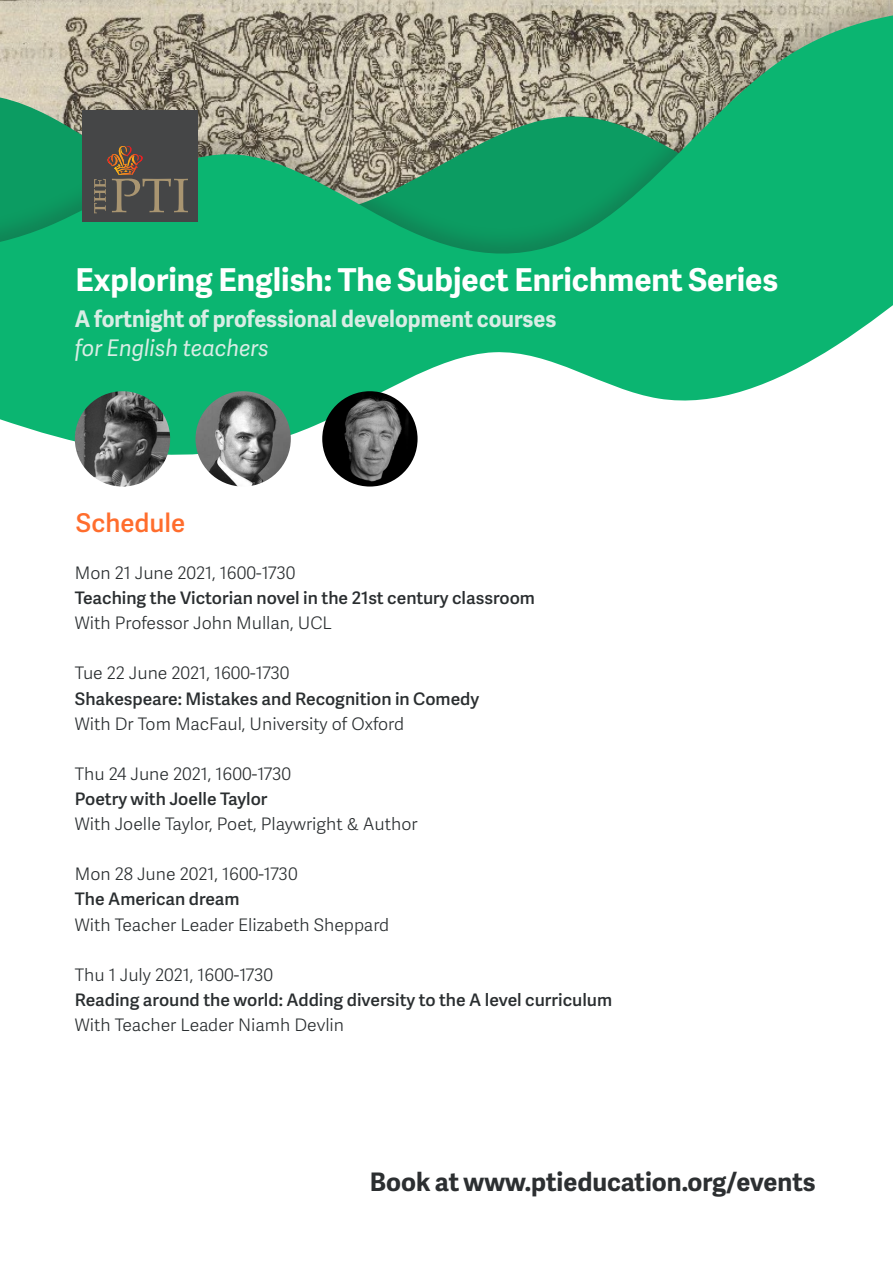
<style>
.page{position:relative;width:893px;height:1263px;background:#fff}
.page>*{position:absolute;margin:0;border:0;box-sizing:border-box;transform-origin:0 0}
.Box-1-Title-C1{font:700 31.5px "Adelle Sans";color:#fff}
.Box-1-Title-C1-2{font:25.8px "Adelle Sans Sb";color:#ff6d2d}
.Box-1-Title-C1-3{font:700 25.5px "Adelle Sans";color:#2c2f31}
.DIV-1-About{font:700 22.95px "Adelle Sans";color:#d9ede5;scale:.95 1}
.DIV-1-About-2{font:italic 22.95px "Adelle Sans";color:#d9ede5;scale:.95 1}
.DIV-1-About-3{font:17.25px "Adelle Sans Lt";color:#2a2e30}
.DIV-1-About-4{font:17.25px "Adelle Sans Sb";color:#2a2e30}
</style>
<div class="page">
<svg style="left:0;top:7px;width:893px;height:183px"></svg>
<div style="left:82px;top:111px;width:116px;height:111px;background:#454647"></div>
<svg style="left:94px;top:146px;width:94px;height:44px"></svg>
<svg style="left:0;top:190px;width:893px;height:297px;fill:#0bb571"></svg>
<img style="left:322px;top:391px;width:96px;height:95px;border-radius:48px">
<img style="left:75px;top:391px;width:95px;height:95px;border-radius:48px">
<img style="left:195px;top:391px;width:96px;height:95px;border-radius:48px">
<p class="Box-1-Title-C1" style="left:75px;top:256px;width:704px">Exploring English: The Subject Enrichment Series</p>
<p class="DIV-1-About" style="left:75px;top:302px;width:508px">A fortnight of professional development courses</p>
<p class="DIV-1-About-2" style="left:75px;top:332px;width:206px">for English teachers</p>
<p class="Box-1-Title-C1-2" style="left:76px;top:504px;width:111px">Schedule</p>
<p class="DIV-1-About-3" style="left:75px;top:561px;width:222px">Mon 21 June 2021, 1600-1730</p>
<p class="DIV-1-About-4" style="left:75px;top:585px;width:462px">Teaching the Victorian novel in the 21st century classroom</p>
<p class="DIV-1-About-3" style="left:75px;top:611px;width:259px">With Professor John Mullan, UCL</p>
<p class="DIV-1-About-3" style="left:75px;top:661px;width:216px">Tue 22 June 2021, 1600-1730</p>
<p class="DIV-1-About-4" style="left:75px;top:686px;width:406px">Shakespeare: Mistakes and Recognition in Comedy</p>
<p class="DIV-1-About-3" style="left:75px;top:711px;width:331px">With Dr Tom MacFaul, University of Oxford</p>
<p class="DIV-1-About-3" style="left:75px;top:761px;width:218px">Thu 24 June 2021, 1600-1730</p>
<p class="DIV-1-About-4" style="left:75px;top:786px;width:194px">Poetry with Joelle Taylor</p>
<p class="DIV-1-About-3" style="left:75px;top:812px;width:344px">With Joelle Taylor, Poet, Playwright &amp; Author</p>
<p class="DIV-1-About-3" style="left:75px;top:862px;width:224px">Mon 28 June 2021, 1600-1730</p>
<p class="DIV-1-About-4" style="left:75px;top:887px;width:166px">The American dream</p>
<p class="DIV-1-About-3" style="left:75px;top:912px;width:316px">With Teacher Leader Elizabeth Sheppard</p>
<p class="DIV-1-About-3" style="left:75px;top:962px;width:200px">Thu 1 July 2021, 1600-1730</p>
<p class="DIV-1-About-4" style="left:75px;top:987px;width:539px">Reading around the world: Adding diversity to the A level curriculum</p>
<p class="DIV-1-About-3" style="left:75px;top:1012px;width:271px">With Teacher Leader Niamh Devlin</p>
<p class="Box-1-Title-C1-3" style="left:370px;top:1163px;width:447px">Book at www.ptieducation.org/events</p>
</div>
